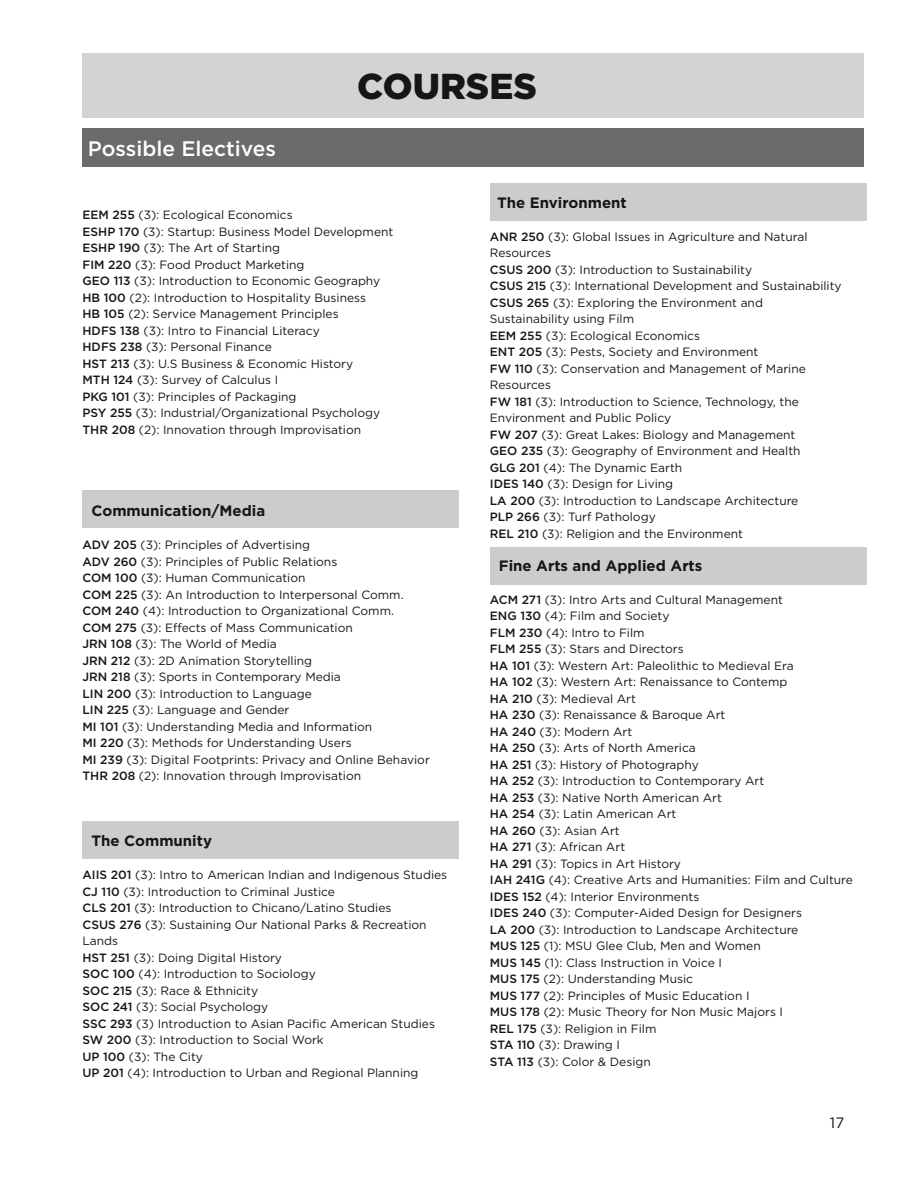
<style>
.page{position:relative;width:918px;height:1188px;background:#fff}
.page>*{position:absolute;margin:0;border:0;box-sizing:border-box;transform-origin:0 0}
.t1{font:900 36px "Gotham";color:#161616}
.t2{font:500 21px "Gotham";color:#fff}
.t3{font:700 15px "Gotham";color:#161616}
.t4{font:15px "Gotham";color:#161616}
.t5{font:12px/16.5px "Gotham";color:#161616}
.s1{font-weight:500}
</style>
<div class="page">
<div style="left:82px;top:53px;width:781px;height:65px;background:#d3d3d3"></div>
<div style="left:82px;top:128px;width:782px;height:39px;background:#6b6b6b"></div>
<div style="left:82px;top:821px;width:377px;height:38px;background:#ccc"></div>
<div style="left:82px;top:491px;width:377px;height:37px;background:#ccc"></div>
<div style="left:490px;top:184px;width:376px;height:37px;background:#ccc"></div>
<div style="left:490px;top:547px;width:376px;height:38px;background:#ccc"></div>
<h2 class="t2" style="left:88px;top:136px;width:190px">Possible Electives</h2>
<h1 class="t1" style="left:357px;top:70px;width:181px">COURSES</h1>
<p class="t5" style="left:83px;top:208px;width:312px"><span class="s1">EEM 255</span> (3): Ecological Economics<br><span class="s1">ESHP 170</span> (3): Startup: Business Model Development <span class="s1">ESHP 190</span> (3): The Art of Starting<br><span class="s1">FIM 220</span> (3): Food Product Marketing<br><span class="s1">GEO 113</span> (3): Introduction to Economic Geography <span class="s1">HB 100</span> (2): Introduction to Hospitality Business<br><span class="s1">HB 105</span> (2): Service Management Principles<br><span class="s1">HDFS 138</span> (3): Intro to Financial Literacy<br><span class="s1">HDFS 238</span> (3): Personal Finance<br><span class="s1">HST 213</span> (3): U.S Business &amp; Economic History<br><span class="s1">MTH 124</span> (3): Survey of Calculus I<br><span class="s1">PKG 101</span> (3): Principles of Packaging<br><span class="s1">PSY 255</span> (3): Industrial/Organizational Psychology <span class="s1">THR 208</span> (2): Innovation through Improvisation</p>
<p class="t3" style="left:92px;top:506px;width:175px">Communication/Media</p>
<p class="t5" style="left:83px;top:538px;width:349px"><span class="s1">ADV 205</span> (3): Principles of Advertising<br><span class="s1">ADV 260</span> (3): Principles of Public Relations<br><span class="s1">COM 100</span> (3): Human Communication<br><span class="s1">COM 225</span> (3): An Introduction to Interpersonal Comm.<br><span class="s1">COM 240</span> (4): Introduction to Organizational Comm.<br><span class="s1">COM 275</span> (3): Effects of Mass Communication<br><span class="s1">JRN 108</span> (3): The World of Media<br><span class="s1">JRN 212</span> (3): 2D Animation Storytelling<br><span class="s1">JRN 218</span> (3): Sports in Contemporary Media<br><span class="s1">LIN 200</span> (3): Introduction to Language<br><span class="s1">LIN 225</span> (3): Language and Gender<br><span class="s1">MI 101</span> (3): Understanding Media and Information<br><span class="s1">MI 220</span> (3): Methods for Understanding Users<br><span class="s1">MI 239</span> (3): Digital Footprints: Privacy and Online Behavior <span class="s1">THR 208</span> (2): Innovation through Improvisation</p>
<p class="t3" style="left:92px;top:836px;width:122px">The Community</p>
<p class="t5" style="left:83px;top:868px;width:366px"><span class="s1">AIIS 201</span> (3): Intro to American Indian and Indigenous Studies <span class="s1">CJ 110</span> (3): Introduction to Criminal Justice<br><span class="s1">CLS 201</span> (3): Introduction to Chicano/Latino Studies<br><span class="s1">CSUS 276</span> (3): Sustaining Our National Parks &amp; Recreation Lands<br><span class="s1">HST 251</span> (3): Doing Digital History<br><span class="s1">SOC 100</span> (4): Introduction to Sociology<br><span class="s1">SOC 215</span> (3): Race &amp; Ethnicity<br><span class="s1">SOC 241</span> (3): Social Psychology<br><span class="s1">SSC 293</span> (3) Introduction to Asian Pacific American Studies <span class="s1">SW 200</span> (3): Introduction to Social Work<br><span class="s1">UP 100</span> (3): The City<br><span class="s1">UP 201</span> (4): Introduction to Urban and Regional Planning</p>
<p class="t3" style="left:497px;top:197px;width:131px">The Environment</p>
<p class="t5" style="left:490px;top:229px;width:353px"><span class="s1">ANR 250</span> (3): Global Issues in Agriculture and Natural Resources<br><span class="s1">CSUS 200</span> (3): Introduction to Sustainability<br><span class="s1">CSUS 215</span> (3): International Development and Sustainability <span class="s1">CSUS 265</span> (3): Exploring the Environment and Sustainability using Film<br><span class="s1">EEM 255</span> (3): Ecological Economics<br><span class="s1">ENT 205</span> (3): Pests, Society and Environment<br><span class="s1">FW 110</span> (3): Conservation and Management of Marine Resources<br><span class="s1">FW 181</span> (3): Introduction to Science, Technology, the Environment and Public Policy<br><span class="s1">FW 207</span> (3): Great Lakes: Biology and Management<br><span class="s1">GEO 235</span> (3): Geography of Environment and Health<br><span class="s1">GLG 201</span> (4): The Dynamic Earth<br><span class="s1">IDES 140</span> (3): Design for Living<br><span class="s1">LA 200</span> (3): Introduction to Landscape Architecture<br><span class="s1">PLP 266</span> (3): Turf Pathology<br><span class="s1">REL 210</span> (3): Religion and the Environment</p>
<p class="t3" style="left:499px;top:560px;width:205px">Fine Arts and Applied Arts</p>
<p class="t5" style="left:490px;top:592px;width:365px"><span class="s1">ACM 271</span> (3): Intro Arts and Cultural Management<br><span class="s1">ENG 130</span> (4): Film and Society<br><span class="s1">FLM 230</span> (4): Intro to Film<br><span class="s1">FLM 255</span> (3): Stars and Directors<br><span class="s1">HA 101</span> (3): Western Art: Paleolithic to Medieval Era<br><span class="s1">HA 102</span> (3): Western Art: Renaissance to Contemp<br><span class="s1">HA 210</span> (3): Medieval Art<br><span class="s1">HA 230</span> (3): Renaissance &amp; Baroque Art<br><span class="s1">HA 240</span> (3): Modern Art<br><span class="s1">HA 250</span> (3): Arts of North America<br><span class="s1">HA 251</span> (3): History of Photography<br><span class="s1">HA 252</span> (3): Introduction to Contemporary Art<br><span class="s1">HA 253</span> (3): Native North American Art<br><span class="s1">HA 254</span> (3): Latin American Art<br><span class="s1">HA 260</span> (3): Asian Art<br><span class="s1">HA 271</span> (3): African Art<br><span class="s1">HA 291</span> (3): Topics in Art History<br><span class="s1">IAH 241G</span> (4): Creative Arts and Humanities: Film and Culture <span class="s1">IDES 152</span> (4): Interior Environments<br><span class="s1">IDES 240</span> (3): Computer-Aided Design for Designers<br><span class="s1">LA 200</span> (3): Introduction to Landscape Architecture<br><span class="s1">MUS 125</span> (1): MSU Glee Club, Men and Women<br><span class="s1">MUS 145</span> (1): Class Instruction in Voice I<br><span class="s1">MUS 175</span> (2): Understanding Music<br><span class="s1">MUS 177</span> (2): Principles of Music Education I<br><span class="s1">MUS 178</span> (2): Music Theory for Non Music Majors I<br><span class="s1">REL 175</span> (3): Religion in Film<br><span class="s1">STA 110</span> (3): Drawing I<br><span class="s1">STA 113</span> (3): Color &amp; Design</p>
<p class="t4" style="left:830px;top:1117px;width:16px">17</p>
</div>
